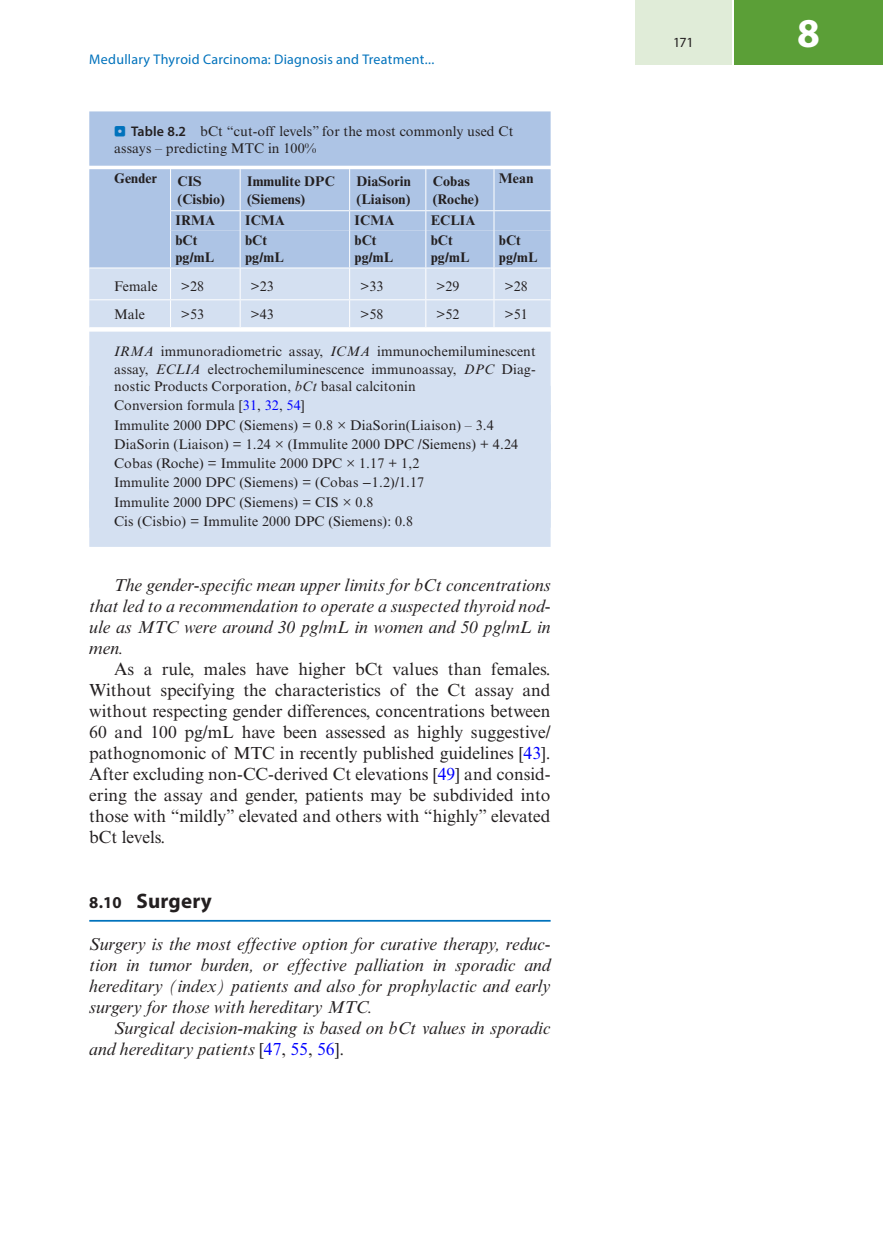
<style>
.page{position:relative;width:883px;height:1260px;background:#fff}
.page>*{position:absolute;margin:0;border:0;box-sizing:border-box;transform-origin:0 0}
.t1{font:700 41.12px "Myriad Pro";color:#fff}
.t2{font:700 21px "Myriad Pro";letter-spacing:.01em;color:#231f20}
.t3{font:italic 17.5px/21px "Times New Roman MT Std";color:#231f20;text-align:justify}
.t4{font:17.5px/21px "Times New Roman MT Std";color:#231f20;text-align:justify}
.t5{font:14px/19.2px "Times New Roman MT Std";letter-spacing:.01em;color:#231f20}
.t6{font:700 14px/17.5px "Times New Roman MT Std";letter-spacing:.01em;color:#231f20}
.t7{font:14px "Myriad Pro";letter-spacing:.015em;color:#0072bc}
.t8{font:14px "Myriad Pro";color:#231f20}
.s1{font-family:"Blik Buttons";color:#0072bc}
.s2{font-family:"Myriad Pro";font-weight:600}
.s3{font-style:italic}
.s4{color:#00f}
.s5{font-family:"STIX General"}
.s6{font-size:16.62px}
.s7{font-style:normal}
.s8{font-style:normal;color:#00f}
</style>
<div class="page">
<div style="left:635px;top:0;width:97px;height:64px;background:#e0ecd8"></div>
<div style="left:734px;top:0;width:149px;height:64px;background:#5b9f37"></div>
<hr style="left:89px;top:920px;width:462px;height:2px;background:#0072bc">
<div style="left:89px;top:111px;width:462px;height:55px;background:#adc4e5"></div>
<div style="left:89px;top:332px;width:462px;height:80px;background:#d4e0f1"></div>
<div style="left:89px;top:405px;width:462px;height:46px;background:#d4e0f1"></div>
<div style="left:89px;top:444px;width:462px;height:45px;background:#d4e0f1"></div>
<div style="left:89px;top:482px;width:462px;height:46px;background:#d4e0f1"></div>
<div style="left:89px;top:501px;width:462px;height:46px;background:#d4e0f1"></div>
<div style="left:89px;top:169px;width:462px;height:99px;background:#adc4e5"></div>
<hr style="left:349px;top:231px;width:1px;height:37px;background:#fff">
<hr style="left:425px;top:231px;width:1px;height:37px;background:#fff">
<hr style="left:494px;top:231px;width:1px;height:37px;background:#fff">
<svg style="left:170px;top:169px;width:381px;height:62px;background:#afc5e5"></svg>
<hr style="left:170px;top:231px;width:1px;height:37px;background:#fff">
<hr style="left:240px;top:231px;width:1px;height:37px;background:#fff">
<svg style="left:89px;top:268px;width:462px;height:60px;background:#d6e1f1"></svg>
<hr style="left:89px;top:327px;width:82px;height:1px;background:#fff">
<hr style="left:425px;top:169px;width:1px;height:41px;background:#fff">
<hr style="left:240px;top:169px;width:1px;height:41px;background:#fff">
<hr style="left:349px;top:169px;width:1px;height:41px;background:#fff">
<p class="t7" style="left:89px;top:51px;width:346px">Medullary Thyroid Carcinoma: Diagnosis and Treatment...</p>
<p class="t5" style="left:114px;top:122px;width:401px;line-height:17.5px"><span class="s1">..</span> <span class="s2">Table 8.2</span> bCt “cut-off levels” for the most commonly used Ct assays – predicting MTC in 100%</p>
<p class="t6" style="left:114px;top:170px;width:45px">Gender</p>
<p class="t6" style="left:178px;top:172px;width:49px">CIS (Cisbio)</p>
<p class="t6" style="left:247px;top:172px;width:89px">Immulite DPC (Siemens)</p>
<p class="t6" style="left:357px;top:172px;width:56px">DiaSorin (Liaison)</p>
<p class="t6" style="left:433px;top:172px;width:47px">Cobas (Roche)</p>
<p class="t6" style="left:499px;top:170px;width:36px">Mean</p>
<p class="t6" style="left:176px;top:211px;width:41px">IRMA</p>
<p class="t6" style="left:245px;top:211px;width:41px">ICMA</p>
<p class="t6" style="left:355px;top:211px;width:41px">ICMA</p>
<p class="t6" style="left:431px;top:211px;width:46px">ECLIA</p>
<p class="t6" style="left:176px;top:231px;width:40px">bCt pg/mL</p>
<p class="t6" style="left:245px;top:231px;width:40px">bCt pg/mL</p>
<p class="t6" style="left:355px;top:231px;width:40px">bCt pg/mL</p>
<p class="t6" style="left:431px;top:231px;width:40px">bCt pg/mL</p>
<p class="t6" style="left:499px;top:231px;width:40px">bCt pg/mL</p>
<p class="t5" style="left:114px;top:276px;width:45px">Female</p>
<p class="t5" style="left:181px;top:276px;width:25px">&gt;28</p>
<p class="t5" style="left:251px;top:276px;width:25px">&gt;23</p>
<p class="t5" style="left:360px;top:276px;width:25px">&gt;33</p>
<p class="t5" style="left:436px;top:276px;width:25px">&gt;29</p>
<p class="t5" style="left:504px;top:276px;width:25px">&gt;28</p>
<p class="t5" style="left:114px;top:304px;width:32px">Male</p>
<p class="t5" style="left:181px;top:304px;width:25px">&gt;53</p>
<p class="t5" style="left:251px;top:304px;width:25px">&gt;43</p>
<p class="t5" style="left:360px;top:304px;width:25px">&gt;58</p>
<p class="t5" style="left:436px;top:304px;width:25px">&gt;52</p>
<p class="t5" style="left:504px;top:304px;width:25px">&gt;51</p>
<p class="t5" style="left:114px;top:343px;width:423px;line-height:17.5px;text-align:justify"><span class="s3">IRMA</span> immunoradiometric assay, <span class="s3">ICMA</span> immunochemiluminescent assay, <span class="s3">ECLIA</span> electrochemiluminescence immunoassay, <span class="s3">DPC</span> Diag&shy;nostic Products Corporation, <span class="s3">bCt</span> basal calcitonin</p>
<p class="t5" style="left:114px;top:396px;width:406px">Conversion formula [<span class="s4">31</span>, <span class="s4">32</span>, <span class="s4">54</span>]<br>Immulite 2000 DPC (Siemens) = 0.8 × DiaSorin(Liaison) – 3.4<br>DiaSorin (Liaison) = 1.24 × (Immulite 2000 DPC /Siemens) + 4.24<br>Cobas (Roche) = Immulite 2000 DPC × 1.17 + 1,2<br>Immulite 2000 DPC (Siemens) = (Cobas <span class="s5">−</span>1.2)/1.17<br>Immulite 2000 DPC (Siemens) = CIS × 0.8<br>Cis (Cisbio) = Immulite 2000 DPC (Siemens): 0.8</p>
<p class="t3" style="left:89px;top:575px;width:463px;text-indent:25px">The gender-specific mean upper limits for bCt concentrations that led to a recommendation to operate a suspected thyroid nod&shy;ule as MTC were around 30 pg/mL in women and 50 pg/mL in men.</p>
<p class="t4" style="left:89px;top:659px;width:463px;text-indent:25px">As a rule, males have higher bCt values than females.<br>Without specifying the characteristics of the Ct assay and without respecting gender differences, concentrations between 60 and 100 pg/mL have been assessed as highly suggestive/ pathognomonic of MTC in recently published guidelines [<span class="s4">43</span>].<br>After excluding non-CC-derived Ct elevations [<span class="s4">49</span>] and consid&shy;ering the assay and gender, patients may be subdivided into those with “mildly” elevated and others with “highly” elevated bCt levels.</p>
<h2 class="t2" style="left:89px;top:887px;width:124px"><span class="s6">8.10</span> Surgery</h2>
<p class="t3" style="left:89px;top:933px;width:463px">Surgery is the most effective option for curative therapy, reduc&shy;tion in tumor burden, or effective palliation in sporadic and hereditary (index) patients and also for prophylactic and early surgery for those with hereditary MTC.</p>
<p class="t3" style="left:89px;top:1017px;width:463px;text-indent:25px">Surgical decision-making is based on bCt values in sporadic and hereditary patients <span class="s7">[</span><span class="s8">47</span><span class="s7">,</span> <span class="s8">55</span><span class="s7">,</span> <span class="s8">56</span><span class="s7">].</span></p>
<p class="t8" style="left:673px;top:34px;width:22px">171</p>
<h1 class="t1" style="left:797px;top:6px;width:24px">8</h1>
</div>
